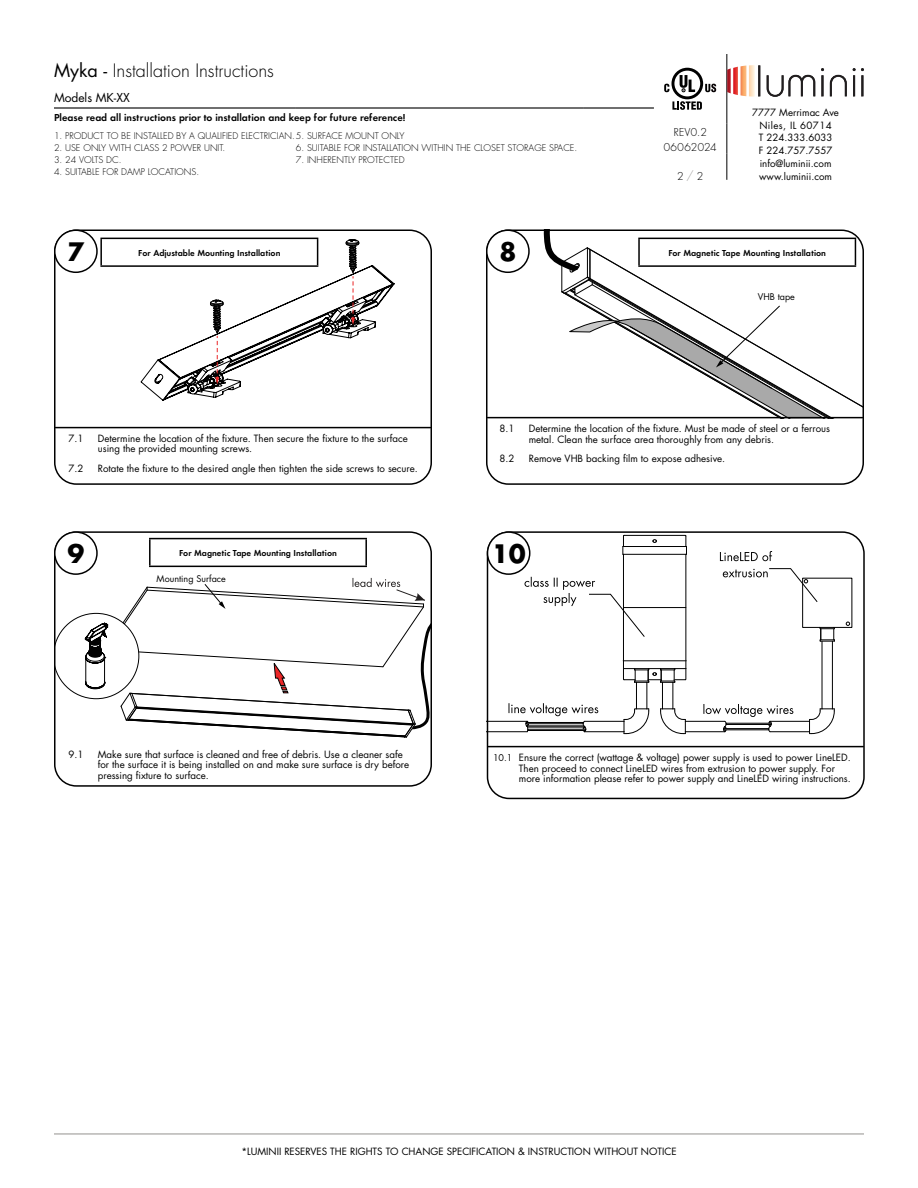
<style>
.page{position:relative;width:918px;height:1188px;background:#fff}
.page>*{position:absolute;margin:0;border:0;box-sizing:border-box;transform-origin:0 0}
.t1{font:700 24.75px "Futura";color:#000}
.t2{font:300 18px "Futura";color:#000}
.t3{font:12px/15px "Futura Light DTC";letter-spacing:-.01em;color:#000;text-align:center}
.t4{font:12px "Futura";color:#000}
.t5{font:10.5px "Futura Demi Bold DTC";color:#000}
.t6{font:9.75px/10.5px "Futura";color:#000}
.t7{font:300 9px "Futura";color:#000}
.t8{font:9px "Futura Demi Bold DTC";color:#000}
.t9{font:9px "Futura";color:#010101}
.s1{font-weight:400}
.s2{color:#93918f}
.s3{font-size:9px}
</style>
<div class="page">
<hr style="left:54px;top:107px;width:242px;height:2px;background:#000">
<hr style="left:296px;top:107px;width:288px;height:2px;background:#000">
<hr style="left:584px;top:107px;width:70px;height:2px;background:#000">
<hr style="left:726px;top:54px;width:1px;height:54px;background:#000">
<svg style="left:726px;top:108px;width:1px;height:72px"></svg>
<svg style="left:672px;top:101px;width:30px;height:9px"></svg>
<svg style="left:705px;top:84px;width:11px;height:8px"></svg>
<svg style="left:672px;top:68px;width:31px;height:31px"></svg>
<div style="left:674px;top:71px;width:26px;height:25px;background:#fff;border-radius:50%"></div>
<svg style="left:680px;top:75px;width:15px;height:17px"></svg>
<svg style="left:664px;top:84px;width:5px;height:8px"></svg>
<svg style="left:727px;top:65px;width:137px;height:32px"></svg>
<hr style="left:54px;top:1134px;width:810px;height:1px;background:#93918f">
<svg style="left:85px;top:578px;width:344px;height:160px"></svg>
<hr style="left:584px;top:721px;width:40px;height:1px;background:#010101">
<hr style="left:584px;top:731px;width:40px;height:1px;background:#010101">
<hr style="left:686px;top:554px;width:1px;height:115px;background:#010101">
<hr style="left:623px;top:554px;width:1px;height:115px;background:#010101">
<hr style="left:685px;top:721px;width:40px;height:1px;background:#010101">
<hr style="left:685px;top:731px;width:40px;height:1px;background:#010101">
<hr style="left:623px;top:661px;width:63px;height:1px;background:#010101">
<svg style="left:623px;top:668px;width:63px;height:66px"></svg>
<hr style="left:487px;top:731px;width:40px;height:1px;background:#010101">
<hr style="left:487px;top:721px;width:40px;height:1px;background:#010101">
<hr style="left:623px;top:607px;width:63px;height:1px;background:#010101">
<hr style="left:624px;top:535px;width:61px;height:1px;background:#010101">
<svg style="left:653px;top:539px;width:4px;height:4px"></svg>
<svg style="left:623px;top:535px;width:1px;height:19px"></svg>
<svg style="left:685px;top:535px;width:2px;height:20px"></svg>
<hr style="left:623px;top:546px;width:63px;height:1px;background:#010101">
<hr style="left:623px;top:554px;width:63px;height:1px;background:#010101">
<hr style="left:770px;top:721px;width:40px;height:1px;background:#010101">
<hr style="left:770px;top:731px;width:40px;height:1px;background:#010101">
<hr style="left:822px;top:641px;width:1px;height:68px;background:#010101">
<hr style="left:832px;top:641px;width:1px;height:68px;background:#010101">
<div style="left:802px;top:578px;width:50px;height:50px;border:1px solid #010101"></div>
<svg style="left:846px;top:622px;width:4px;height:4px"></svg>
<svg style="left:809px;top:709px;width:26px;height:25px"></svg>
<svg style="left:819px;top:627px;width:16px;height:15px"></svg>
<svg style="left:720px;top:551px;width:52px;height:10px"></svg>
<svg style="left:509px;top:703px;width:89px;height:29px"></svg>
<div style="left:528px;top:729px;width:58px;height:2px;border:1px solid #010101"></div>
<svg style="left:703px;top:704px;width:90px;height:28px"></svg>
<div style="left:723px;top:728px;width:46px;height:2px;border:1px solid #010101"></div>
<svg style="left:525px;top:577px;width:120px;height:60px"></svg>
<svg style="left:723px;top:568px;width:95px;height:34px"></svg>
<div style="left:54px;top:230px;width:378px;height:255px;border:2px solid #000;border-radius:22px"></div>
<div style="left:54px;top:531px;width:378px;height:256px;border:2px solid #000;border-radius:22px"></div>
<div style="left:487px;top:531px;width:378px;height:268px;border:2px solid #000;border-radius:22px"></div>
<div style="left:55px;top:230px;width:42px;height:42px;background:#fff;border-radius:50%"></div>
<div style="left:54px;top:230px;width:44px;height:43px;border:2px solid #000;border-radius:50%"></div>
<div style="left:486px;top:230px;width:44px;height:43px;border:2px solid #000;border-radius:50%"></div>
<div style="left:55px;top:532px;width:42px;height:42px;background:#fff;border-radius:50%"></div>
<div style="left:54px;top:531px;width:44px;height:44px;border:2px solid #000;border-radius:50%"></div>
<div style="left:488px;top:532px;width:42px;height:42px;background:#fff;border-radius:50%"></div>
<div style="left:487px;top:531px;width:43px;height:44px;border:2px solid #000;border-radius:50%"></div>
<hr style="left:56px;top:427px;width:374px;height:1px;background:#000">
<hr style="left:488px;top:417px;width:374px;height:1px;background:#000">
<hr style="left:488px;top:746px;width:375px;height:1px;background:#000">
<hr style="left:100px;top:238px;width:218px;height:1px;background:#000">
<hr style="left:100px;top:239px;width:2px;height:26px;background:#000">
<svg style="left:141px;top:239px;width:253px;height:162px"></svg>
<hr style="left:100px;top:265px;width:218px;height:2px;background:#000">
<svg style="left:540px;top:230px;width:324px;height:188px"></svg>
<hr style="left:638px;top:265px;width:218px;height:2px;background:#000">
<hr style="left:149px;top:538px;width:218px;height:1px;background:#000">
<hr style="left:149px;top:539px;width:2px;height:27px;background:#000">
<hr style="left:365px;top:539px;width:2px;height:27px;background:#000">
<hr style="left:149px;top:566px;width:218px;height:1px;background:#000">
<h2 class="t2" style="left:54px;top:59px;width:221px"><span class="s1">Myka -</span> Installation Instructions</h2>
<p class="t4" style="left:54px;top:89px;width:77px">Models MK-XX</p>
<p class="t5" style="left:54px;top:111px;width:353px">Please read all instructions prior to installation and keep for future reference!</p>
<p class="t7" style="left:54px;top:130px;width:352px">1. PRODUCT TO BE INSTALLED BY A QUALIFIED ELECTRICIAN.5. SURFACE MOUNT ONLY</p>
<p class="t7" style="left:54px;top:142px;width:173px">2. USE ONLY WITH CLASS 2 POWER UNIT.</p>
<p class="t7" style="left:54px;top:154px;width:69px">3. 24 VOLTS DC.</p>
<p class="t7" style="left:54px;top:166px;width:147px">4. SUITABLE FOR DAMP LOCATIONS.</p>
<p class="t7" style="left:296px;top:142px;width:283px">6. SUITABLE FOR INSTALLATION WITHIN THE CLOSET STORAGE SPACE.</p>
<p class="t7" style="left:296px;top:154px;width:110px">7. INHERENTLY PROTECTED</p>
<p class="t3" style="left:663px;top:124px;width:55px">REV0.2<br>06062024</p>
<p class="t3" style="left:677px;top:169px;width:28px">2 <span class="s2">/</span> 2</p>
<p class="t6" style="left:752px;top:106px;width:88px;line-height:12.8px;text-align:center">7777 Merrimac Ave<br>Niles, IL 60714<br>T 224.333.6033<br>F 224.757.7557 info@luminii.com www.luminii.com</p>
<h1 class="t1" style="left:67px;top:235px;width:18px">7</h1>
<h1 class="t1" style="left:499px;top:235px;width:18px">8</h1>
<p class="t8" style="left:138px;top:247px;width:144px">For Adjustable Mounting Installation</p>
<p class="t8" style="left:668px;top:247px;width:159px">For Magnetic Tape Mounting Installation</p>
<p class="t6" style="left:69px;top:433px;width:17px">7.1</p>
<p class="t6" style="left:98px;top:433px;width:312px">Determine the location of the fixture. Then secure the fixture to the surface using the provided mounting screws.</p>
<p class="t6" style="left:69px;top:463px;width:17px">7.2</p>
<p class="t6" style="left:98px;top:463px;width:322px">Rotate the fixture to the desired angle then tighten the side screws to secure.</p>
<p class="t9" style="left:758px;top:291px;width:39px">VHB tape</p>
<p class="t6" style="left:500px;top:423px;width:17px">8.1</p>
<p class="t6" style="left:529px;top:423px;width:303px">Determine the location of the fixture. Must be made of steel or a ferrous metal. Clean the surface area thoroughly from any debris.</p>
<p class="t6" style="left:500px;top:453px;width:17px">8.2</p>
<p class="t6" style="left:529px;top:453px;width:198px">Remove VHB backing film to expose adhesive.</p>
<h1 class="t1" style="left:67px;top:537px;width:18px">9</h1>
<h1 class="t1" style="left:492px;top:536px;width:35px">10</h1>
<p class="t8" style="left:179px;top:548px;width:159px">For Magnetic Tape Mounting Installation</p>
<p class="t9" style="left:157px;top:572px;width:71px">Mounting Surface</p>
<p class="t6" style="left:69px;top:749px;width:17px">9.1</p>
<p class="t6" style="left:98px;top:749px;width:313px">Make sure that surface is cleaned and free of debris. Use a cleaner safe for the surface it is being installed on and make sure surface is dry before pressing fixture to surface.</p>
<p class="t6" style="left:519px;top:752px;width:333px;text-indent:-26px"><span class="s3">10.1</span> Ensure the correct (wattage &amp; voltage) power supply is used to power LineLED.<br>Then proceed to connect LineLED wires from extrusion to power supply. For more information please refer to power supply and LineLED wiring instructions.</p>
<p class="t6" style="left:241px;top:1146px;width:437px">*LUMINII RESERVES THE RIGHTS TO CHANGE SPECIFICATION &amp; INSTRUCTION WITHOUT NOTICE</p>
</div>
